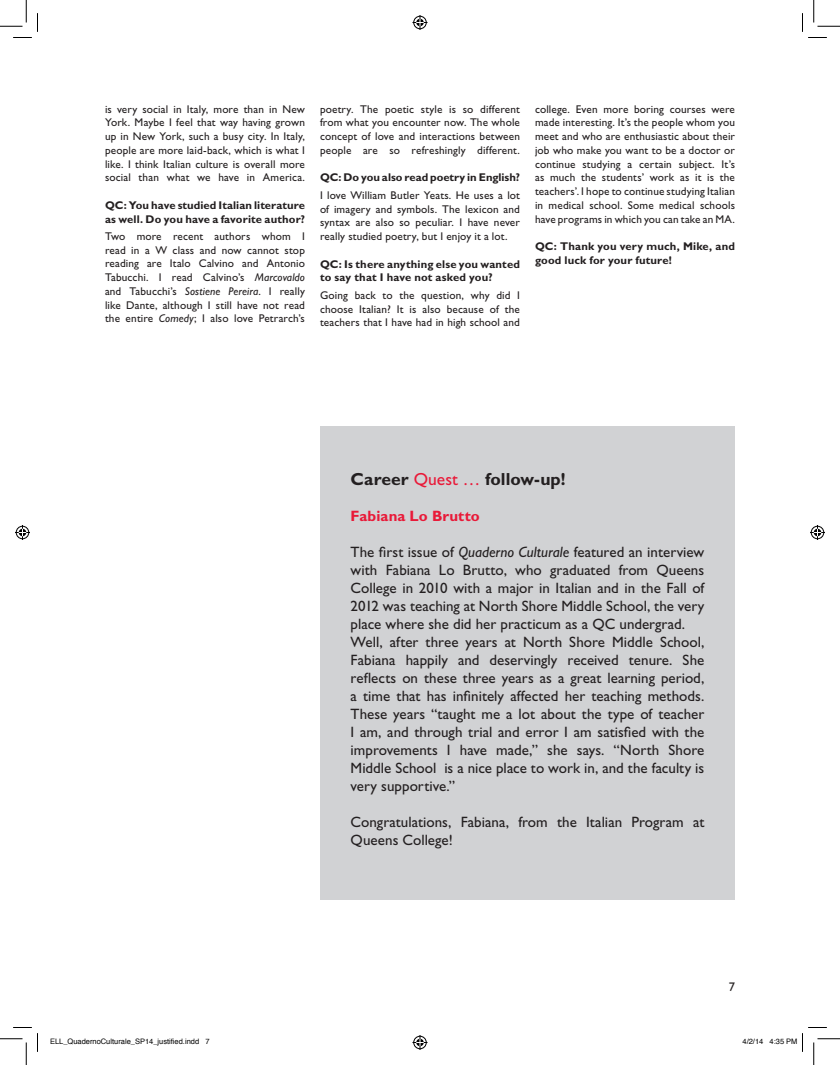
<style>
.page{position:relative;width:840px;height:1065px;background:#fff}
.page>*{position:absolute;margin:0;border:0;box-sizing:border-box;transform-origin:0 0}
.t1{font:700 17.5px "Gill Sans Std";color:#231f20}
.t2{font:15px/18px "Gill Sans Std";color:#231f20;text-align:justify}
.t3{font:700 15px "Gill Sans Std";letter-spacing:.005em;color:#e91938}
.t4{font:12.5px "Gill Sans Std";color:#231f20}
.t5{font:11.25px/13.8px "Gill Sans Std";letter-spacing:.01em;color:#231f20;text-align:justify}
.t6{font:700 11.25px/13.8px "Gill Sans Std";letter-spacing:.01em;color:#231f20}
.t7{font:7.5px "Helvetica";color:#000}
.s1{font-style:italic}
.s2{font-weight:400;color:#e91938}
</style>
<div class="page">
<div style="left:320px;top:426px;width:415px;height:473px;background:#d1d2d4"></div>
<svg style="left:0;top:0;width:38px;height:38px"></svg>
<svg style="left:0;top:1027px;width:38px;height:38px"></svg>
<svg style="left:802px;top:0;width:38px;height:38px"></svg>
<svg style="left:412px;top:15px;width:16px;height:15px"></svg>
<svg style="left:412px;top:1035px;width:16px;height:15px"></svg>
<svg style="left:15px;top:525px;width:15px;height:15px"></svg>
<svg style="left:810px;top:525px;width:15px;height:15px"></svg>
<svg style="left:802px;top:1027px;width:38px;height:38px"></svg>
<p class="t5" style="left:105px;top:102px;width:202px">is very social in Italy, more than in New York. Maybe I feel that way having grown up in New York, such a busy city. In Italy, people are more laid-back, which is what I like. I think Italian culture is overall more social than what we have in America.</p>
<p class="t6" style="left:105px;top:198px;width:202px">QC: You have studied Italian literature as well. Do you have a favorite author?</p>
<p class="t5" style="left:105px;top:230px;width:202px">Two more recent authors whom I read in a W class and now cannot stop reading are Italo Calvino and Antonio Tabucchi. I read Calvino’s <span class="s1">Marcovaldo </span>and Tabucchi’s <span class="s1">Sostiene Pereira</span>. I really like Dante, although I still have not read the entire <span class="s1">Comedy</span>; I also love Petrarch’s</p>
<p class="t5" style="left:320px;top:102px;width:202px">poetry. The poetic style is so different from what you encounter now. The whole concept of love and interactions between people are so refreshingly different.</p>
<p class="t6" style="left:320px;top:171px;width:202px">QC: Do you also read poetry in English?</p>
<p class="t5" style="left:320px;top:188px;width:202px">I love William Butler Yeats. He uses a lot of imagery and symbols. The lexicon and syntax are also so peculiar. I have never really studied poetry, but I enjoy it a lot.</p>
<p class="t6" style="left:320px;top:257px;width:201px">QC: Is there anything else you wanted to say that I have not asked you?</p>
<p class="t5" style="left:320px;top:288px;width:202px">Going back to the question, why did I choose Italian? It is also because of the teachers that I have had in high school and</p>
<p class="t5" style="left:535px;top:102px;width:202px">college. Even more boring courses were made interesting. It’s the people whom you meet and who are enthusiastic about their job who make you want to be a doctor or continue studying a certain subject. It’s as much the students’ work as it is the teachers’. I hope to continue studying Italian in medical school. Some medical schools have programs in which you can take an MA.</p>
<p class="t6" style="left:535px;top:239px;width:202px">QC: Thank you very much, Mike, and good luck for your future!</p>
<p class="t1" style="left:351px;top:469px;width:217px">Career <span class="s2">Quest …</span> follow-up!</p>
<p class="t3" style="left:351px;top:507px;width:131px">Fabiana Lo Brutto</p>
<p class="t2" style="left:351px;top:543px;width:355px">The first issue of <span class="s1">Quaderno Culturale</span> featured an interview with Fabiana Lo Brutto, who graduated from Queens College in 2010 with a major in Italian and in the Fall of 2012 was teaching at North Shore Middle School, the very place where she did her practicum as a QC undergrad.</p>
<p class="t2" style="left:351px;top:633px;width:355px">Well, after three years at North Shore Middle School, Fabiana happily and deservingly received tenure. She reflects on these three years as a great learning period, a time that has infinitely affected her teaching methods.<br>These years “taught me a lot about the type of teacher I am, and through trial and error I am satisfied with the improvements I have made,” she says. “North Shore Middle School is a nice place to work in, and the faculty is very supportive.”</p>
<p class="t2" style="left:351px;top:813px;width:355px">Congratulations, Fabiana, from the Italian Program at<br>Queens College!</p>
<p class="t4" style="left:729px;top:980px;width:8px">7</p>
<p class="t7" style="left:50px;top:1036px;width:161px">ELL_QuadernoCulturale_SP14_justified.indd 7</p>
<p class="t7" style="left:742px;top:1036px;width:57px">4/2/14 4:35 PM</p>
</div>
